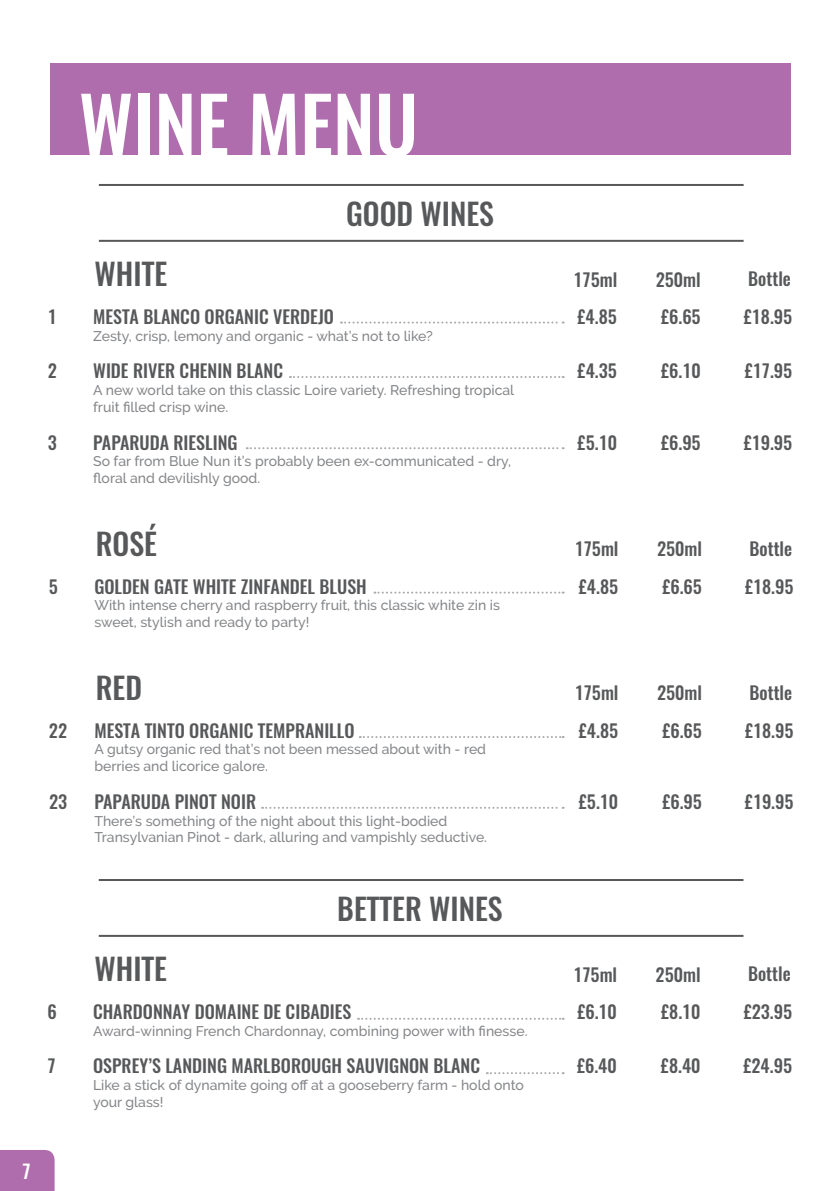
<style>
.page{position:relative;width:840px;height:1191px;background:#fff}
.page>*{position:absolute;margin:0;border:0;box-sizing:border-box;transform-origin:0 0}
.t1{font:500 76.6px "Oswald";color:#fff}
.t2{font:500 30px "Oswald";color:#57585a}
.t3{font:500 19px "Oswald";color:#fff}
.t4{font:500 18px "Oswald";color:#57585a}
.t5{font:500 14px/16.8px "Raleway";color:#848689}
</style>
<div class="page">
<div style="left:50px;top:63px;width:740px;height:91px;background:#af6dad"></div>
<hr style="left:99px;top:184px;width:644px;height:2px;background:#57585a">
<hr style="left:99px;top:240px;width:644px;height:2px;background:#57585a">
<hr style="left:99px;top:879px;width:644px;height:2px;background:#57585a">
<hr style="left:99px;top:935px;width:644px;height:2px;background:#57585a">
<svg style="left:358px;top:1017px;width:205px;height:2px"></svg>
<svg style="left:486px;top:1072px;width:77px;height:2px"></svg>
<svg style="left:359px;top:736px;width:204px;height:2px"></svg>
<svg style="left:262px;top:807px;width:301px;height:2px"></svg>
<svg style="left:374px;top:591px;width:189px;height:2px"></svg>
<svg style="left:246px;top:447px;width:317px;height:2px"></svg>
<svg style="left:290px;top:376px;width:273px;height:2px"></svg>
<svg style="left:341px;top:321px;width:222px;height:2px"></svg>
<div style="left:0;top:1150px;width:55px;height:41px;background:#af6dad"></div>
<h1 class="t1" style="left:79px;top:85px;width:341px">WINE MENU</h1>
<h2 class="t2" style="left:346px;top:198px;width:149px">GOOD WINES</h2>
<h2 class="t2" style="left:94px;top:258px;width:74px">WHITE</h2>
<p class="t4" style="left:573px;top:270px;width:45px">175ml</p>
<p class="t4" style="left:655px;top:270px;width:46px">250ml</p>
<p class="t4" style="left:747px;top:269px;width:44px">Bottle</p>
<p class="t4" style="left:48px;top:307px;width:10px">1</p>
<p class="t4" style="left:93px;top:307px;width:242px">MESTA BLANCO ORGANIC VERDEJO</p>
<p class="t5" style="left:93px;top:328px;width:341px">Zesty, crisp, lemony and organic - what’s not to like?</p>
<p class="t4" style="left:48px;top:362px;width:11px">2</p>
<p class="t4" style="left:93px;top:362px;width:191px">WIDE RIVER CHENIN BLANC</p>
<p class="t5" style="left:93px;top:382px;width:422px">A new world take on this classic Loire variety. Refreshing tropical fruit filled crisp wine.</p>
<p class="t4" style="left:48px;top:433px;width:10px">3</p>
<p class="t4" style="left:93px;top:433px;width:146px">PAPARUDA RIESLING</p>
<p class="t5" style="left:93px;top:453px;width:419px">So far from Blue Nun it’s probably been ex-communicated - dry, floral and devilishly good.</p>
<h2 class="t2" style="left:96px;top:527px;width:63px">ROSÉ</h2>
<p class="t4" style="left:49px;top:577px;width:11px">5</p>
<p class="t4" style="left:94px;top:577px;width:274px">GOLDEN GATE WHITE ZINFANDEL BLUSH</p>
<p class="t5" style="left:94px;top:597px;width:407px">With intense cherry and raspberry fruit, this classic white zin is sweet, stylish and ready to party!</p>
<p class="t4" style="left:577px;top:307px;width:41px">£4.85</p>
<p class="t4" style="left:660px;top:307px;width:41px">£6.65</p>
<p class="t4" style="left:743px;top:307px;width:50px">£18.95</p>
<p class="t4" style="left:577px;top:362px;width:41px">£4.35</p>
<p class="t4" style="left:661px;top:362px;width:41px">£6.10</p>
<p class="t4" style="left:744px;top:362px;width:49px">£17.95</p>
<p class="t4" style="left:577px;top:433px;width:41px">£5.10</p>
<p class="t4" style="left:660px;top:433px;width:41px">£6.95</p>
<p class="t4" style="left:743px;top:433px;width:50px">£19.95</p>
<p class="t4" style="left:574px;top:539px;width:45px">175ml</p>
<p class="t4" style="left:656px;top:539px;width:46px">250ml</p>
<p class="t4" style="left:749px;top:539px;width:44px">Bottle</p>
<p class="t4" style="left:578px;top:577px;width:41px">£4.85</p>
<p class="t4" style="left:662px;top:577px;width:41px">£6.65</p>
<p class="t4" style="left:744px;top:577px;width:50px">£18.95</p>
<h2 class="t2" style="left:96px;top:671px;width:48px">RED</h2>
<p class="t4" style="left:574px;top:683px;width:45px">175ml</p>
<p class="t4" style="left:656px;top:683px;width:46px">250ml</p>
<p class="t4" style="left:749px;top:683px;width:44px">Bottle</p>
<p class="t4" style="left:49px;top:721px;width:20px">22</p>
<p class="t4" style="left:94px;top:721px;width:261px">MESTA TINTO ORGANIC TEMPRANILLO</p>
<p class="t5" style="left:94px;top:741px;width:393px">A gutsy organic red that’s not been messed about with - red berries and licorice galore.</p>
<p class="t4" style="left:49px;top:792px;width:20px">23</p>
<p class="t4" style="left:94px;top:792px;width:163px">PAPARUDA PINOT NOIR</p>
<p class="t5" style="left:94px;top:812px;width:394px">There’s something of the night about this light-bodied<br>Transylvanian Pinot - dark, alluring and vampishly seductive.</p>
<h2 class="t2" style="left:337px;top:892px;width:167px">BETTER WINES</h2>
<p class="t4" style="left:578px;top:721px;width:41px">£4.85</p>
<p class="t4" style="left:662px;top:721px;width:41px">£6.65</p>
<p class="t4" style="left:744px;top:721px;width:50px">£18.95</p>
<p class="t4" style="left:578px;top:792px;width:41px">£5.10</p>
<p class="t4" style="left:662px;top:792px;width:41px">£6.95</p>
<p class="t4" style="left:744px;top:792px;width:50px">£19.95</p>
<h2 class="t2" style="left:94px;top:953px;width:74px">WHITE</h2>
<p class="t4" style="left:573px;top:964px;width:45px">175ml</p>
<p class="t4" style="left:655px;top:964px;width:46px">250ml</p>
<p class="t4" style="left:747px;top:964px;width:44px">Bottle</p>
<p class="t4" style="left:48px;top:1002px;width:11px">6</p>
<p class="t4" style="left:93px;top:1002px;width:260px">CHARDONNAY DOMAINE DE CIBADIES</p>
<p class="t5" style="left:93px;top:1022px;width:436px">Award-winning French Chardonnay, combining power with finesse.</p>
<p class="t4" style="left:48px;top:1056px;width:10px">7</p>
<p class="t4" style="left:93px;top:1056px;width:388px">OSPREY’S LANDING MARLBOROUGH SAUVIGNON BLANC</p>
<p class="t5" style="left:93px;top:1077px;width:432px">Like a stick of dynamite going off at a gooseberry farm - hold onto your glass!</p>
<p class="t4" style="left:577px;top:1002px;width:41px">£6.10</p>
<p class="t4" style="left:661px;top:1002px;width:41px">£8.10</p>
<p class="t4" style="left:743px;top:1002px;width:50px">£23.95</p>
<p class="t4" style="left:576px;top:1056px;width:41px">£6.40</p>
<p class="t4" style="left:660px;top:1056px;width:41px">£8.40</p>
<p class="t4" style="left:743px;top:1056px;width:50px">£24.95</p>
<h3 class="t3" style="left:22px;top:1161px;width:10px">7</h3>
</div>
